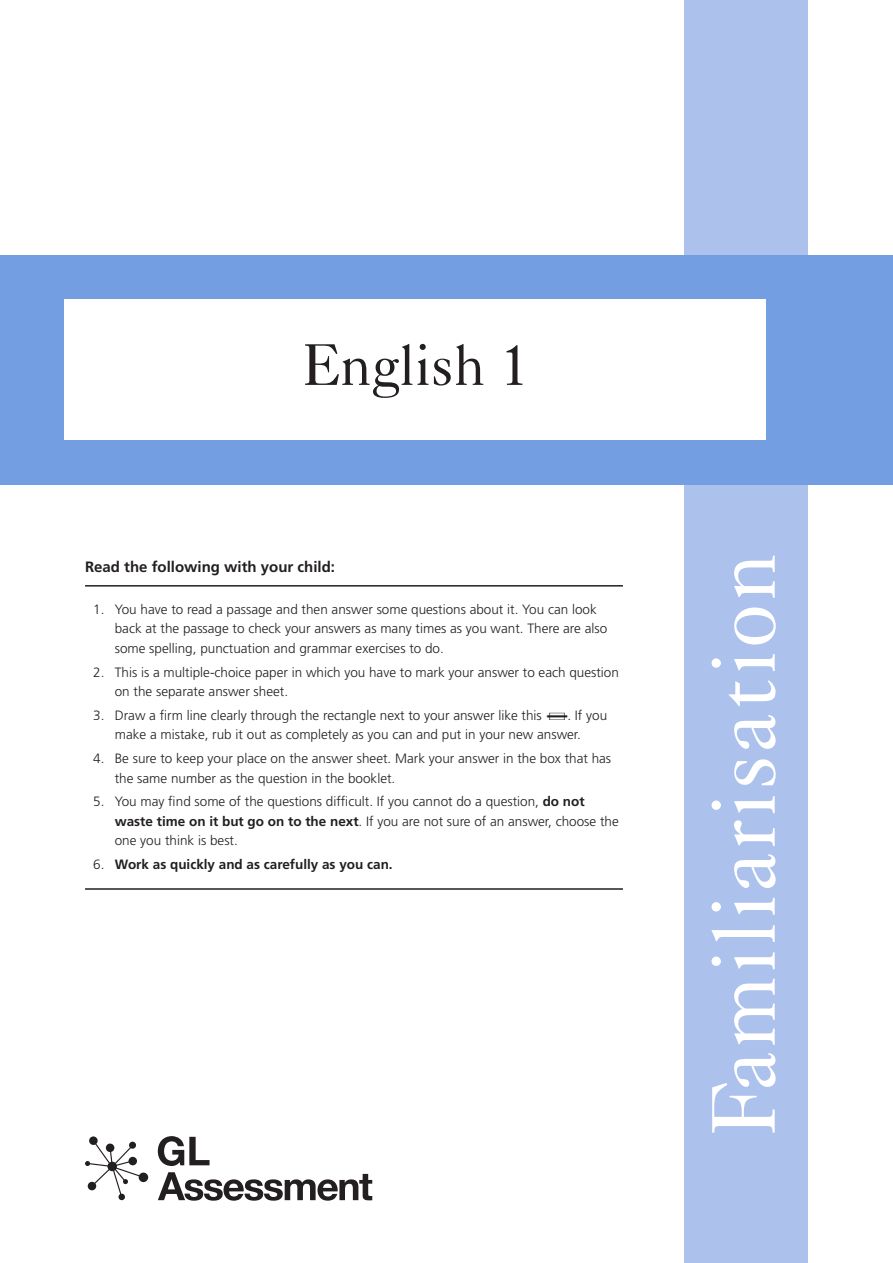
<style>
.page{position:relative;width:893px;height:1263px;background:#fff}
.page>*{position:absolute;margin:0;border:0;box-sizing:border-box;transform-origin:0 0}
.t1{font:90px "Caslon 540 BT";letter-spacing:.03em;color:#fff}
.t2{font:58.5px "Caslon 540 BT";color:#231f20}
.t3{font:700 15px "Frutiger";color:#231f20}
.t4{font:300 13.5px/19.5px "Frutiger";color:#231f20}
.t5{font:700 13.5px "Frutiger";color:#231f20}
.s1{font-weight:900}
.s2{font-weight:700}
.s3{font-weight:300}
</style>
<div class="page">
<div style="left:685px;top:0;width:123px;height:1263px;background:#acc2ed"></div>
<div style="left:0;top:255px;width:893px;height:230px;background:#739fe2"></div>
<div style="left:139px;top:1172px;width:9px;height:10px;background:#231f20;border-radius:50%"></div>
<div style="left:89px;top:1136px;width:9px;height:9px;background:#231f20;border-radius:50%"></div>
<div style="left:118px;top:1193px;width:7px;height:7px;background:#231f20;border-radius:50%"></div>
<svg style="left:85px;top:1141px;width:57px;height:56px"></svg>
<svg style="left:158px;top:1136px;width:52px;height:30px"></svg>
<svg style="left:158px;top:1172px;width:214px;height:29px"></svg>
<div style="left:64px;top:299px;width:701px;height:140px;background:#fff"></div>
<hr style="left:85px;top:585px;width:538px;height:2px;background:#231f20">
<hr style="left:85px;top:888px;width:538px;height:2px;background:#231f20">
<p class="t2" style="left:302px;top:329px;width:229px">English 1</p>
<p class="t3" style="left:85px;top:558px;width:252px">Read the following with your child:</p>
<p class="t4" style="left:115px;top:599px;width:494px;text-indent:-22px">1. You have to read a passage and then answer some questions about it. You can look back at the passage to check your answers as many times as you want. There are also some spelling, punctuation and grammar exercises to do.</p>
<p class="t4" style="left:115px;top:662px;width:506px;text-indent:-22px">2. This is a multiple-choice paper in which you have to mark your answer to each question on the separate answer sheet.</p>
<p class="t4" style="left:93px;top:705px;width:515px;text-align:center">3. Draw a firm line clearly through the rectangle next to your answer like this <span class="s1">—</span>. If you make a mistake, rub it out as completely as you can and put in your new answer.</p>
<p class="t4" style="left:115px;top:749px;width:498px;text-indent:-22px">4. Be sure to keep your place on the answer sheet. Mark your answer in the box that has the same number as the question in the booklet.</p>
<p class="t4" style="left:115px;top:792px;width:505px;text-indent:-22px">5. You may find some of the questions difficult. If you cannot do a question, <span class="s2">do not waste time on it but go on to the next</span>. If you are not sure of an answer, choose the one you think is best.</p>
<p class="t5" style="left:93px;top:857px;width:301px"><span class="s3">6.</span> Work as quickly and as carefully as you can.</p>
<p class="t1" style="left:688px;top:1137px;width:586px;rotate:-90deg">Familiarisation</p>
</div>
